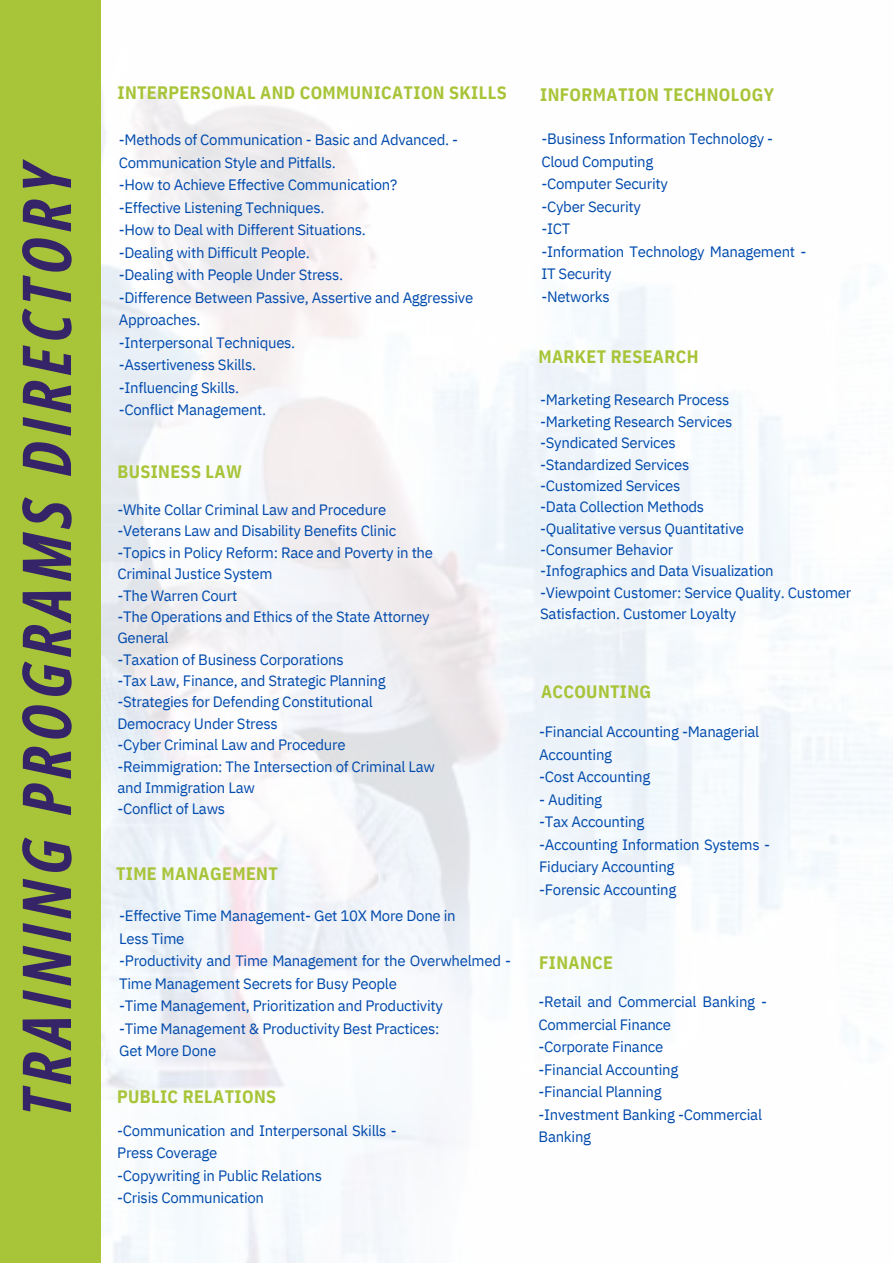
<style>
.page{position:relative;width:893px;height:1264px;background:#fff}
.page>*{position:absolute;margin:0;border:0;box-sizing:border-box;transform-origin:0 0}
.t1{font:italic 700 67.5px "Open Sans Condensed";letter-spacing:.095em;color:#362469}
.t2{font:700 18px "IBM Plex Sans Cond";letter-spacing:.02em;color:#a8c438}
.t3{font:15px/22.5px "IBM Plex Sans";letter-spacing:-.02em;color:#004aad}
</style>
<div class="page">
<div style="left:0;top:0;width:101px;height:1262px;background:#a8c438"></div>
<p class="t1" style="left:-1px;top:1116px;width:959px;rotate:-90deg">TRAINING PROGRAMS DIRECTORY</p>
<p class="t2" style="left:117px;top:80px;width:391px">INTERPERSONAL AND COMMUNICATION SKILLS</p>
<p class="t3" style="left:119px;top:128px;width:341px">-Methods of Communication - Basic and Advanced. -<br>Communication Style and Pitfalls.</p>
<p class="t3" style="left:119px;top:173px;width:280px">-How to Achieve Effective Communication?</p>
<p class="t3" style="left:119px;top:196px;width:207px">-Effective Listening Techniques.</p>
<p class="t3" style="left:119px;top:218px;width:249px">-How to Deal with Different Situations.</p>
<p class="t3" style="left:119px;top:241px;width:192px">-Dealing with Difficult People.</p>
<p class="t3" style="left:119px;top:263px;width:226px">-Dealing with People Under Stress.</p>
<p class="t3" style="left:119px;top:286px;width:356px">-Difference Between Passive, Assertive and Aggressive</p>
<p class="t3" style="left:119px;top:308px;width:83px">Approaches.</p>
<p class="t3" style="left:119px;top:331px;width:178px">-Interpersonal Techniques.</p>
<p class="t3" style="left:119px;top:353px;width:139px">-Assertiveness Skills.</p>
<p class="t3" style="left:119px;top:376px;width:122px">-Influencing Skills.</p>
<p class="t3" style="left:119px;top:398px;width:149px">-Conflict Management.</p>
<p class="t2" style="left:117px;top:460px;width:126px">BUSINESS LAW</p>
<p class="t3" style="left:117px;top:499px;width:317px;line-height:21.3px">-White Collar Criminal Law and Procedure -Veterans Law and Disability Benefits Clinic -Topics in Policy Reform: Race and Poverty in the</p>
<p class="t3" style="left:117px;top:562px;width:157px">Criminal Justice System</p>
<p class="t3" style="left:117px;top:583px;width:121px">-The Warren Court</p>
<p class="t3" style="left:117px;top:605px;width:314px">-The Operations and Ethics of the State Attorney</p>
<p class="t3" style="left:117px;top:626px;width:53px">General</p>
<p class="t3" style="left:117px;top:647px;width:228px">-Taxation of Business Corporations</p>
<p class="t3" style="left:117px;top:669px;width:270px;line-height:21.3px">-Tax Law, Finance, and Strategic Planning -Strategies for Defending Constitutional</p>
<p class="t3" style="left:117px;top:712px;width:162px">Democracy Under Stress</p>
<p class="t3" style="left:117px;top:734px;width:319px;line-height:21.3px">-Cyber Criminal Law and Procedure -Reimmigration: The Intersection of Criminal Law</p>
<p class="t3" style="left:117px;top:776px;width:139px">and Immigration Law</p>
<p class="t3" style="left:117px;top:797px;width:109px">-Conflict of Laws</p>
<p class="t2" style="left:116px;top:861px;width:163px">TIME MANAGEMENT</p>
<p class="t3" style="left:119px;top:904px;width:338px">-Effective Time Management- Get 10X More Done in</p>
<p class="t3" style="left:119px;top:926px;width:67px">Less Time</p>
<p class="t3" style="left:119px;top:949px;width:393px">-Productivity and Time Management for the Overwhelmed -<br>Time Management Secrets for Busy People</p>
<p class="t3" style="left:119px;top:994px;width:325px">-Time Management, Prioritization and Productivity</p>
<p class="t3" style="left:119px;top:1016px;width:322px">-Time Management &amp; Productivity Best Practices:</p>
<p class="t3" style="left:119px;top:1039px;width:99px">Get More Done</p>
<p class="t2" style="left:117px;top:1084px;width:160px">PUBLIC RELATIONS</p>
<p class="t3" style="left:117px;top:1118px;width:281px">-Communication and Interpersonal Skills -<br>Press Coverage</p>
<p class="t3" style="left:117px;top:1163px;width:206px">-Copywriting in Public Relations</p>
<p class="t3" style="left:117px;top:1186px;width:148px">-Crisis Communication</p>
<p class="t2" style="left:540px;top:83px;width:235px">INFORMATION TECHNOLOGY</p>
<p class="t3" style="left:541px;top:127px;width:233px">-Business Information Technology -<br>Cloud Computing</p>
<p class="t3" style="left:541px;top:172px;width:128px">-Computer Security</p>
<p class="t3" style="left:541px;top:195px;width:101px">-Cyber Security</p>
<p class="t3" style="left:541px;top:217px;width:30px">-ICT</p>
<p class="t3" style="left:541px;top:240px;width:266px">-Information Technology Management -<br>IT Security</p>
<p class="t3" style="left:541px;top:285px;width:70px">-Networks</p>
<p class="t2" style="left:538px;top:345px;width:162px">MARKET RESEARCH</p>
<p class="t3" style="left:540px;top:388px;width:191px">-Marketing Research Process</p>
<p class="t3" style="left:540px;top:410px;width:194px">-Marketing Research Services</p>
<p class="t3" style="left:540px;top:431px;width:137px">-Syndicated Services</p>
<p class="t3" style="left:540px;top:452px;width:151px">-Standardized Services</p>
<p class="t3" style="left:540px;top:474px;width:142px">-Customized Services</p>
<p class="t3" style="left:540px;top:495px;width:165px">-Data Collection Methods</p>
<p class="t3" style="left:540px;top:517px;width:205px">-Qualitative versus Quantitative</p>
<p class="t3" style="left:540px;top:538px;width:135px">-Consumer Behavior</p>
<p class="t3" style="left:540px;top:559px;width:235px">-Infographics and Data Visualization</p>
<p class="t3" style="left:540px;top:581px;width:313px">-Viewpoint Customer: Service Quality. Customer</p>
<p class="t3" style="left:540px;top:602px;width:197px">Satisfaction. Customer Loyalty</p>
<p class="t2" style="left:541px;top:679px;width:112px">ACCOUNTING</p>
<p class="t3" style="left:539px;top:720px;width:222px">-Financial Accounting -Managerial<br>Accounting</p>
<p class="t3" style="left:539px;top:765px;width:112px">-Cost Accounting</p>
<p class="t3" style="left:539px;top:788px;width:64px">- Auditing</p>
<p class="t3" style="left:539px;top:810px;width:107px">-Tax Accounting</p>
<p class="t3" style="left:539px;top:833px;width:232px">-Accounting Information Systems -<br>Fiduciary Accounting</p>
<p class="t3" style="left:539px;top:878px;width:139px">-Forensic Accounting</p>
<p class="t2" style="left:539px;top:950px;width:75px">FINANCE</p>
<p class="t3" style="left:538px;top:990px;width:230px">-Retail and Commercial Banking -<br>Commercial Finance</p>
<p class="t3" style="left:538px;top:1035px;width:126px">-Corporate Finance</p>
<p class="t3" style="left:538px;top:1058px;width:141px">-Financial Accounting</p>
<p class="t3" style="left:538px;top:1080px;width:125px">-Financial Planning</p>
<p class="t3" style="left:538px;top:1103px;width:225px">-Investment Banking -Commercial<br>Banking</p>
</div>
